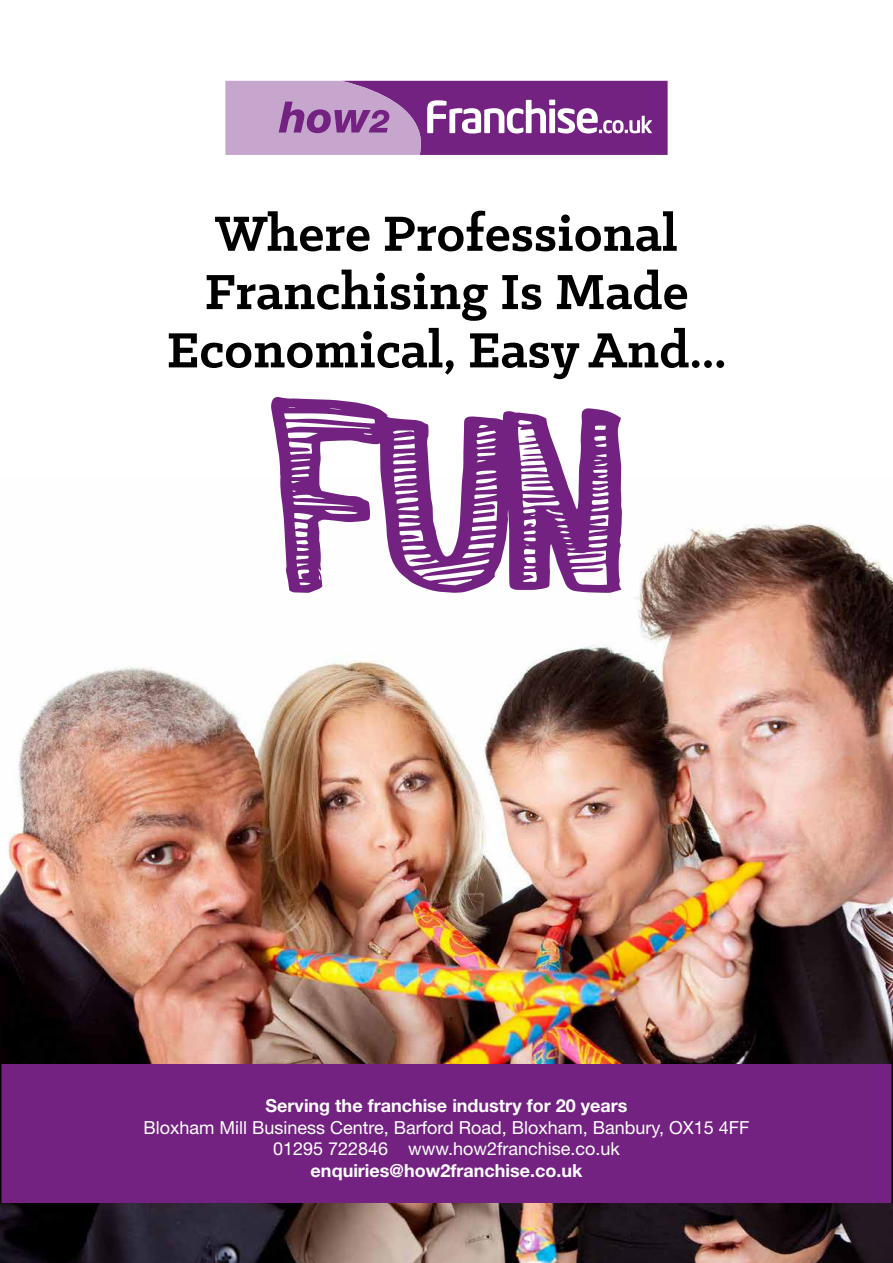
<style>
.page{position:relative;width:893px;height:1263px;background:#fff}
.page>*{position:absolute;margin:0;border:0;box-sizing:border-box;transform-origin:0 0}
.t1{font:700 55.95px/58.3px "Klinic Slab";color:#000;text-align:center}
.t2{font:18px/21.6px "Helvetica Neue";color:#fff;text-align:center}
.t3{font:700 18px "Helvetica Neue";color:#fff}
</style>
<div class="page">
<img style="left:0;top:523px;width:893px;height:740px">
<svg style="left:271px;top:397px;width:351px;height:196px"></svg>
<svg style="left:225px;top:81px;width:443px;height:74px"></svg>
<div style="left:0;top:1064px;width:893px;height:138px;background:#732282"></div>
<h1 class="t1" style="left:167px;top:203px;width:561px">Where Professional<br>Franchising Is Made<br>Economical, Easy And...</h1>
<p class="t3" style="left:266px;top:1094px;width:363px">Serving the franchise industry for 20 years</p>
<p class="t2" style="left:143px;top:1116px;width:608px">Bloxham Mill Business Centre, Barford Road, Bloxham, Banbury, OX15 4FF<br>01295 722846 www.how2franchise.co.uk</p>
<p class="t3" style="left:311px;top:1159px;width:273px">enquiries@how2franchise.co.uk</p>
</div>
